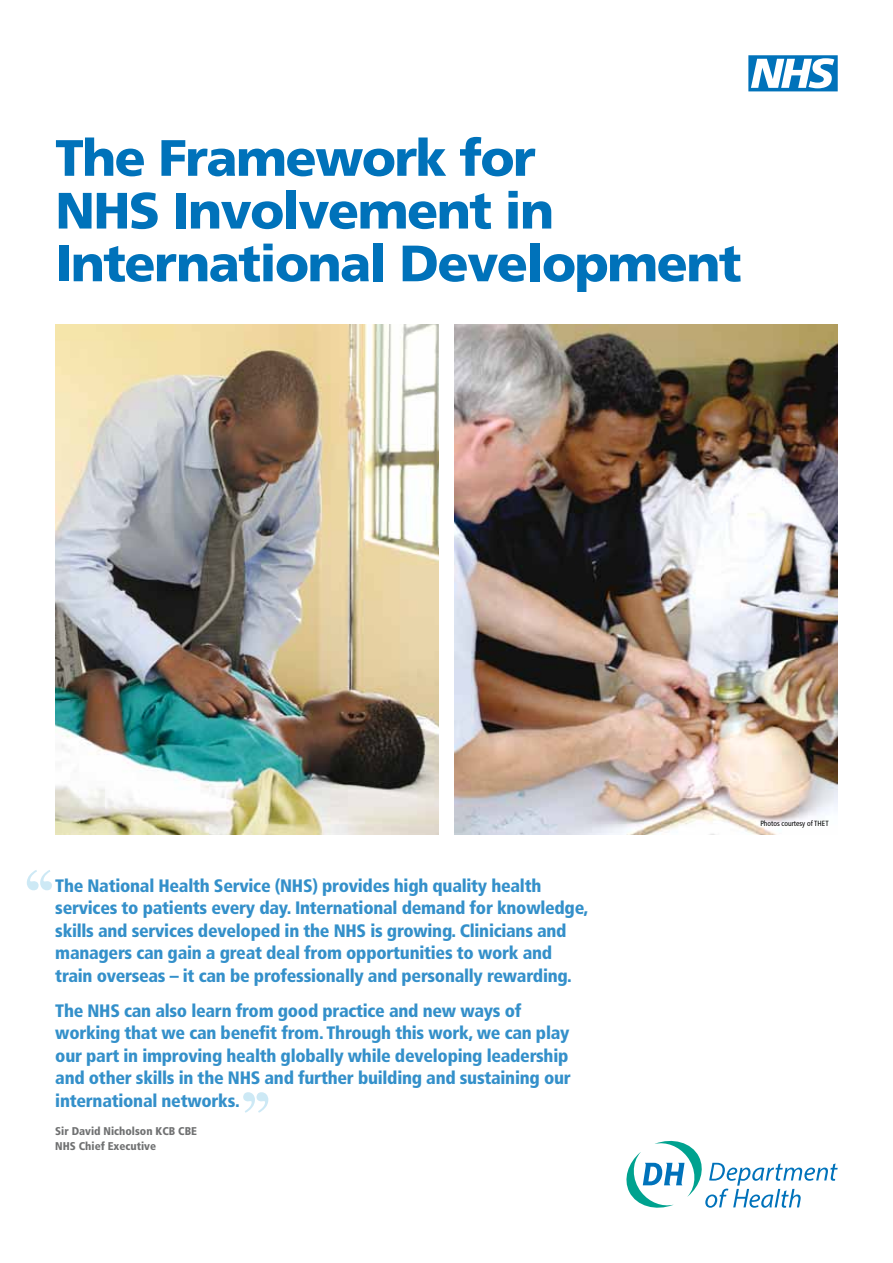
<style>
.page{position:relative;width:893px;height:1263px;background:#fff}
.page>*{position:absolute;margin:0;border:0;box-sizing:border-box;transform-origin:0 0}
.t1{font:84.15px "Times";color:#0090d1}
.t2{font:900 51px/52.8px "Frutiger";letter-spacing:-.03em;color:#0072ba}
.t3{font:900 condensed 18px/22.5px "Frutiger";letter-spacing:-.015em;color:#3490ca}
.t4{font:900 condensed 11.25px/15px "Frutiger";color:#707172}
.t5{font:condensed 7.5px "Frutiger";color:#000}
</style>
<div class="page">
<img style="left:454px;top:325px;width:384px;height:509px">
<img style="left:55px;top:325px;width:384px;height:509px">
<svg style="left:748px;top:55px;width:90px;height:36px"></svg>
<svg style="left:626px;top:1141px;width:212px;height:67px"></svg>
<h2 class="t2" style="left:55px;top:131px;width:688px">The Framework for<br>NHS Involvement in<br>International Development</h2>
<h1 class="t1" style="left:19px;top:819px;width:43px">‘‘</h1>
<p class="t3" style="left:55px;top:874px;width:535px">The National Health Service (NHS) provides high quality health services to patients every day. International demand for knowledge, skills and services developed in the NHS is growing. Clinicians and managers can gain a great deal from opportunities to work and train overseas – it can be professionally and personally rewarding.</p>
<p class="t3" style="left:55px;top:999px;width:517px">The NHS can also learn from good practice and new ways of working that we can benefit from. Through this work, we can play our part in improving health globally while developing leadership and other skills in the NHS and further building and sustaining our international networks.</p>
<p class="t4" style="left:55px;top:1123px;width:143px">Sir David Nicholson KCB CBE<br>NHS Chief Executive</p>
<h1 class="t1" style="left:235px;top:1042px;width:43px">’’</h1>
<p class="t5" style="left:760px;top:819px;width:70px">Photos courtesy of THET</p>
</div>
